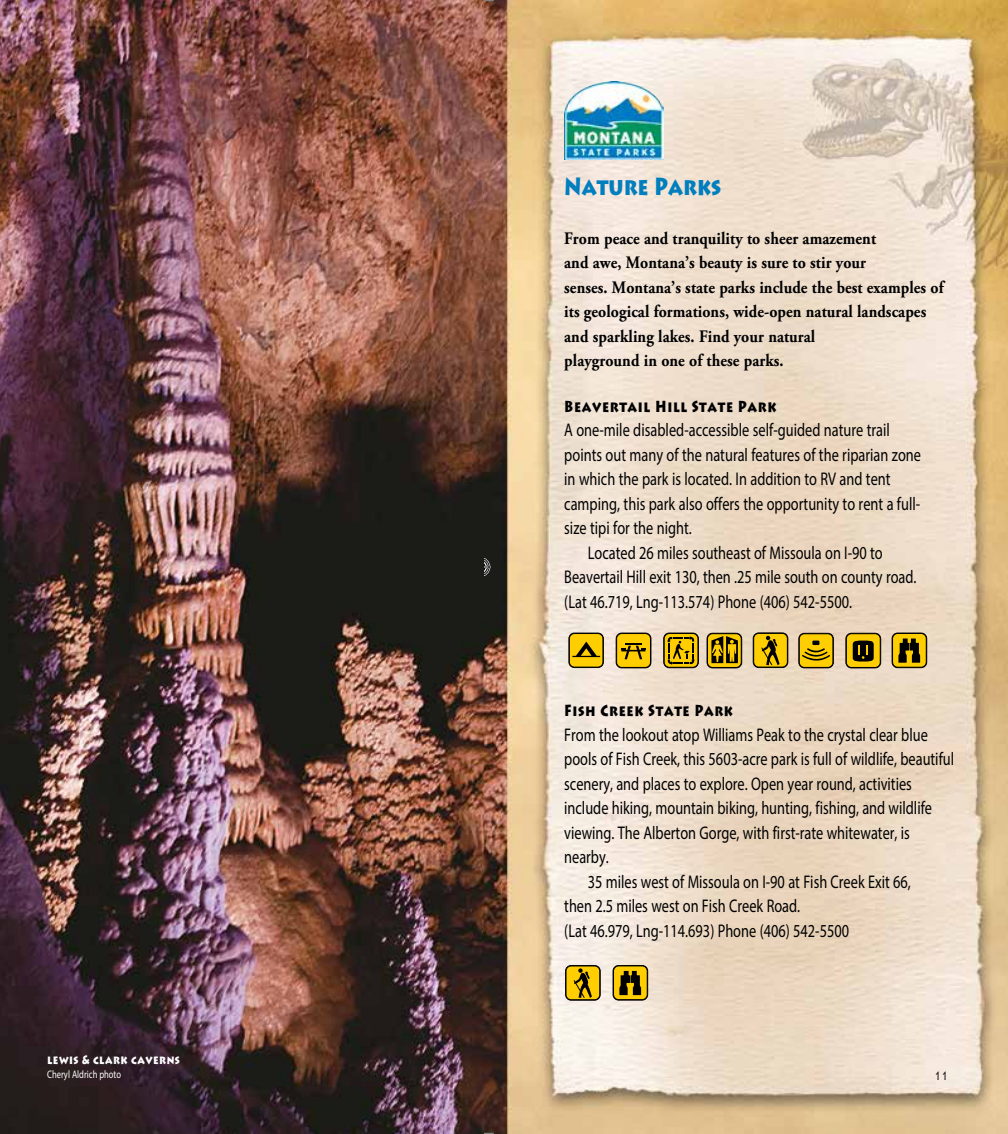
<style>
.page{position:relative;width:1008px;height:1134px;background:#fff}
.page>*{position:absolute;margin:0;border:0;box-sizing:border-box;transform-origin:0 0}
.t1{font:900 24.5px "Lithos Pro";color:#007ebe;scale:.8 1}
.t2{font:18.38px "Myriad Pro";color:#000001;scale:.78 1}
.t3{font:700 17.5px/24.5px "Adobe Garamond Pro";letter-spacing:.005em;color:#000001;scale:.9 1}
.t4{font:900 15.75px "Lithos Pro";letter-spacing:.05em;color:#000001;scale:.8 1}
.t5{font:900 12.25px "Lithos Pro";letter-spacing:.05em;color:#fff;scale:.8 1}
.t6{font:12.25px "Lithos Pro";color:#000001;scale:.8 1}
.t7{font:10.85px "Myriad Pro";color:#fff;scale:.78 1}
</style>
<div class="page">
<img style="left:0;top:0;width:484px;height:1134px">
<img style="left:484px;top:0;width:524px;height:1134px">
<img style="left:565px;top:81px;width:99px;height:78px">
<div style="left:565px;top:965px;width:36px;height:36px;border:2px solid #000001;border-radius:5px"></div>
<div style="left:566px;top:966px;width:34px;height:34px;background:#ffce00;border-radius:5px"></div>
<div style="left:566px;top:966px;width:34px;height:34px;border:1px solid #000001;border-radius:5px"></div>
<svg style="left:573px;top:968px;width:19px;height:30px"></svg>
<div style="left:613px;top:965px;width:35px;height:36px;border:2px solid #000001;border-radius:5px"></div>
<div style="left:614px;top:966px;width:33px;height:34px;background:#ffce00;border-radius:5px"></div>
<div style="left:613px;top:966px;width:35px;height:34px;border:1px solid #000001;border-radius:5px"></div>
<svg style="left:619px;top:971px;width:22px;height:24px"></svg>
<div style="left:893px;top:634px;width:33px;height:33px;background:#ffce00;border-radius:5px"></div>
<div style="left:892px;top:633px;width:35px;height:35px;border:1px solid #000001;border-radius:5px"></div>
<svg style="left:898px;top:639px;width:22px;height:24px"></svg>
<div style="left:568px;top:633px;width:36px;height:35px;border:2px solid #000001;border-radius:5px"></div>
<div style="left:569px;top:634px;width:34px;height:33px;background:#ffce00;border-radius:5px"></div>
<div style="left:569px;top:633px;width:34px;height:34px;border:1px solid #000001;border-radius:5px"></div>
<svg style="left:572px;top:642px;width:28px;height:15px"></svg>
<div style="left:616px;top:633px;width:35px;height:35px;border:2px solid #000001;border-radius:5px"></div>
<div style="left:617px;top:634px;width:33px;height:33px;background:#ffce00;border-radius:5px"></div>
<div style="left:616px;top:633px;width:35px;height:35px;border:1px solid #000001;border-radius:5px"></div>
<svg style="left:621px;top:644px;width:24px;height:15px"></svg>
<div style="left:663px;top:633px;width:36px;height:35px;border:2px solid #000001;border-radius:5px"></div>
<div style="left:664px;top:634px;width:34px;height:33px;background:#ffce00;border-radius:5px"></div>
<div style="left:664px;top:633px;width:34px;height:35px;border:1px solid #000001;border-radius:5px"></div>
<svg style="left:667px;top:636px;width:28px;height:29px"></svg>
<div style="left:753px;top:632px;width:35px;height:36px;border:2px solid #000001;border-radius:5px"></div>
<div style="left:754px;top:633px;width:33px;height:34px;background:#ffce00;border-radius:5px"></div>
<div style="left:753px;top:633px;width:35px;height:34px;border:1px solid #000001;border-radius:5px"></div>
<svg style="left:761px;top:636px;width:19px;height:30px"></svg>
<div style="left:845px;top:633px;width:36px;height:35px;border:2px solid #000001;border-radius:5px"></div>
<div style="left:846px;top:634px;width:34px;height:33px;background:#ffce00;border-radius:5px"></div>
<div style="left:846px;top:633px;width:35px;height:35px;border:1px solid #000001;border-radius:5px"></div>
<svg style="left:853px;top:640px;width:21px;height:22px"></svg>
<div style="left:708px;top:634px;width:33px;height:33px;background:#ffce00;border-radius:5px"></div>
<div style="left:707px;top:633px;width:35px;height:35px;border:1px solid #000001;border-radius:5px"></div>
<svg style="left:711px;top:636px;width:27px;height:27px"></svg>
<div style="left:798px;top:633px;width:36px;height:35px;border:2px solid #000001;border-radius:5px"></div>
<div style="left:799px;top:634px;width:34px;height:33px;background:#ffce00;border-radius:5px"></div>
<div style="left:799px;top:633px;width:34px;height:35px;border:1px solid #000001;border-radius:5px"></div>
<svg style="left:802px;top:641px;width:28px;height:20px"></svg>
<svg style="left:484px;top:557px;width:7px;height:20px"></svg>
<p class="t5" style="left:47px;top:1053px;width:167px">lewis &amp; clark caverns</p>
<p class="t7" style="left:47px;top:1068px;width:96px">Cheryl Aldrich photo</p>
<h1 class="t1" style="left:564px;top:171px;width:198px">Nature Parks</h1>
<p class="t3" style="left:564px;top:226px;width:423px">From peace and tranquility to sheer amazement<br>and awe, Montana’s beauty is sure to stir your<br>senses. Montana’s state parks include the best examples of its geological formations, wide-open natural landscapes and sparkling lakes. Find your natural<br>playground in one of these parks.</p>
<p class="t4" style="left:564px;top:397px;width:267px">Beavertail Hill State Park</p>
<p class="t2" style="left:564px;top:419px;width:419px">A one-mile disabled-accessible self-guided nature trail</p>
<p class="t2" style="left:564px;top:443px;width:459px">points out many of the natural features of the riparian zone</p>
<p class="t2" style="left:564px;top:468px;width:420px">in which the park is located. In addition to RV and tent</p>
<p class="t2" style="left:564px;top:492px;width:458px">camping, this park also offers the opportunity to rent a full-</p>
<p class="t2" style="left:564px;top:517px;width:165px">size tipi for the night.</p>
<p class="t2" style="left:588px;top:541px;width:380px">Located 26 miles southeast of Missoula on I-90 to</p>
<p class="t2" style="left:564px;top:566px;width:453px">Beavertail Hill exit 130, then .25 mile south on county road.</p>
<p class="t2" style="left:564px;top:590px;width:370px">(Lat 46.719, Lng-113.574) Phone (406) 542-5500.</p>
<p class="t4" style="left:564px;top:701px;width:213px">Fish Creek State Park</p>
<p class="t2" style="left:564px;top:723px;width:468px">From the lookout atop Williams Peak to the crystal clear blue</p>
<p class="t2" style="left:564px;top:748px;width:501px">pools of Fish Creek, this 5603-acre park is full of wildlife, beautiful</p>
<p class="t2" style="left:564px;top:772px;width:447px">scenery, and places to explore. Open year round, activities</p>
<p class="t2" style="left:564px;top:797px;width:473px">include hiking, mountain biking, hunting, fishing, and wildlife</p>
<p class="t2" style="left:564px;top:821px;width:445px">viewing. The Alberton Gorge, with first-rate whitewater, is</p>
<p class="t2" style="left:564px;top:846px;width:59px">nearby.</p>
<p class="t2" style="left:588px;top:870px;width:416px">35 miles west of Missoula on I-90 at Fish Creek Exit 66,</p>
<p class="t2" style="left:564px;top:895px;width:304px">then 2.5 miles west on Fish Creek Road.</p>
<p class="t2" style="left:564px;top:919px;width:367px">(Lat 46.979, Lng-114.693) Phone (406) 542-5500</p>
<p class="t6" style="left:934px;top:1068px;width:19px">11</p>
</div>
